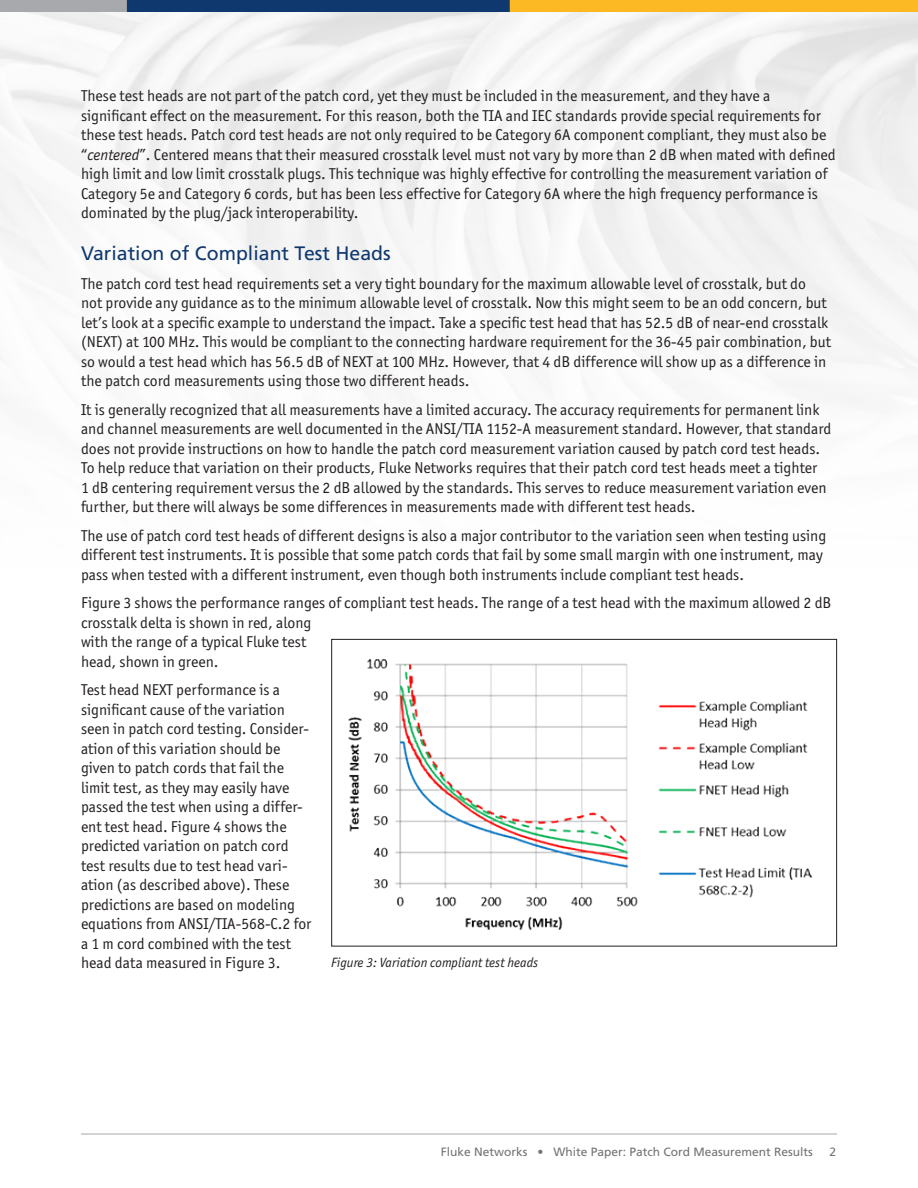
<style>
.page{position:relative;width:918px;height:1188px;background:#fff}
.page>*{position:absolute;margin:0;border:0;box-sizing:border-box;transform-origin:0 0}
.Subheads{font:19.5px "Frutiger LT Std";color:#0f396e}
.Body_copy{font:15.75px/19.5px "Officina Sans ITC Std";color:#231f20}
.Captions{font:italic 13.5px "Officina Sans ITC Std";color:#231f20}
.t1{font:12px "Frutiger LT Std";color:#737373}
.s1{font-style:italic}
</style>
<div class="page">
<div style="left:0;top:0;width:453px;height:12px;background:#a7a9ac"></div>
<div style="left:462px;top:0;width:456px;height:12px;background:#fdb924"></div>
<div style="left:127px;top:0;width:383px;height:12px;background:#0f396e"></div>
<hr style="left:81px;top:1134px;width:756px;height:1px;background:#a7a9ac">
<img style="left:348px;top:659px;width:464px;height:271px">
<div style="left:331px;top:639px;width:506px;height:307px;border:1px solid #231f20"></div>
<p class="Body_copy" style="left:81px;top:86px;width:756px">These test heads are not part of the patch cord, yet they must be included in the measurement, and they have a significant effect on the measurement. For this reason, both the TIA and IEC standards provide special requirements for these test heads. Patch cord test heads are not only required to be Category 6A component compliant, they must also be “<span class="s1">centered</span>”. Centered means that their measured crosstalk level must not vary by more than 2 dB when mated with defined high limit and low limit crosstalk plugs. This technique was highly effective for controlling the measurement variation of Category 5e and Category 6 cords, but has been less effective for Category 6A where the high frequency performance is dominated by the plug/jack interoperability.</p>
<p class="Subheads" style="left:81px;top:242px;width:311px">Variation of Compliant Test Heads</p>
<p class="Body_copy" style="left:81px;top:274px;width:751px">The patch cord test head requirements set a very tight boundary for the maximum allowable level of crosstalk, but do not provide any guidance as to the minimum allowable level of crosstalk. Now this might seem to be an odd concern, but let’s look at a specific example to understand the impact. Take a specific test head that has 52.5 dB of near-end crosstalk (NEXT) at 100 MHz. This would be compliant to the connecting hardware requirement for the 36-45 pair combination, but so would a test head which has 56.5 dB of NEXT at 100 MHz. However, that 4 dB difference will show up as a difference in the patch cord measurements using those two different heads.</p>
<p class="Body_copy" style="left:81px;top:400px;width:752px">It is generally recognized that all measurements have a limited accuracy. The accuracy requirements for permanent link and channel measurements are well documented in the ANSI/TIA 1152-A measurement standard. However, that standard does not provide instructions on how to handle the patch cord measurement variation caused by patch cord test heads.<br>To help reduce that variation on their products, Fluke Networks requires that their patch cord test heads meet a tighter<br>1 dB centering requirement versus the 2 dB allowed by the standards. This serves to reduce measurement variation even further, but there will always be some differences in measurements made with different test heads.</p>
<p class="Body_copy" style="left:81px;top:526px;width:747px">The use of patch cord test heads of different designs is also a major contributor to the variation seen when testing using different test instruments. It is possible that some patch cords that fail by some small margin with one instrument, may pass when tested with a different instrument, even though both instruments include compliant test heads.</p>
<p class="Body_copy" style="left:81px;top:593px;width:752px">Figure 3 shows the performance ranges of compliant test heads. The range of a test head with the maximum allowed 2 dB crosstalk delta is shown in red, along<br>with the range of a typical Fluke test<br>head, shown in green.</p>
<p class="Body_copy" style="left:81px;top:680px;width:232px">Test head NEXT performance is a significant cause of the variation seen in patch cord testing. Consider&shy;ation of this variation should be given to patch cords that fail the limit test, as they may easily have passed the test when using a differ&shy;ent test head. Figure 4 shows the predicted variation on patch cord test results due to test head vari&shy;ation (as described above). These predictions are based on modeling equations from ANSI/TIA-568-C.2 for a 1 m cord combined with the test head data measured in Figure 3.</p>
<p class="Captions" style="left:331px;top:955px;width:208px">Figure 3: Variation compliant test heads</p>
<p class="t1" style="left:441px;top:1145px;width:374px">Fluke Networks • White Paper: Patch Cord Measurement Results</p>
<p class="t1" style="left:830px;top:1145px;width:8px">2</p>
</div>
